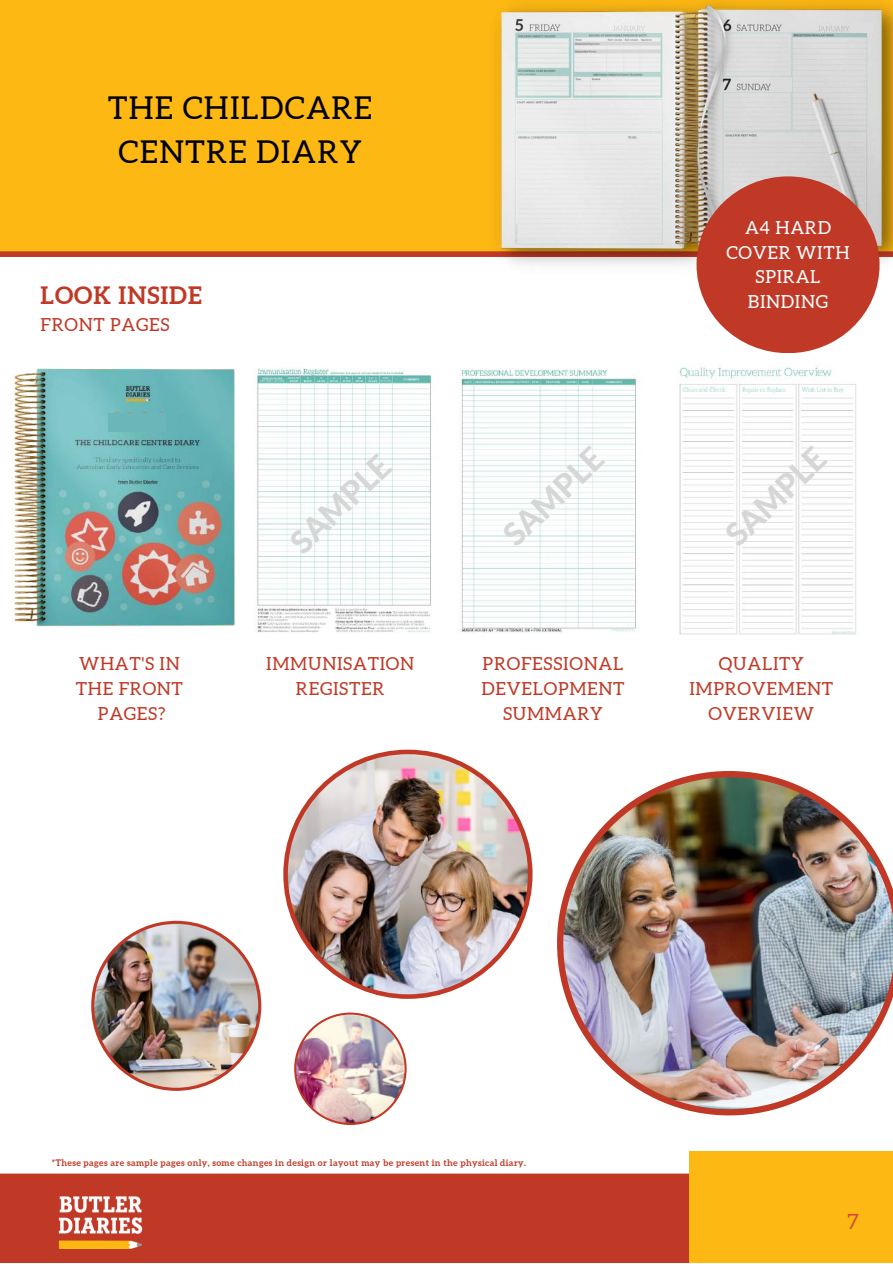
<style>
.page{position:relative;width:893px;height:1264px;background:#fff}
.page>*{position:absolute;margin:0;border:0;box-sizing:border-box;transform-origin:0 0}
.t1{font:800 31.8px "Lato";color:#d6d6d6}
.t2{font:31.5px/43.8px "Aleo";letter-spacing:.04em;color:#000;text-align:center}
.t3{font:700 24px "Aleo";letter-spacing:.04em;color:#c03926}
.t4{font:21px "Aleo";color:#d14b38}
.t5{font:18px/24.8px "Aleo";letter-spacing:.04em;color:#c03926;text-align:center}
.t6{font:18px/24.8px "Aleo";letter-spacing:.04em;color:#fff;text-align:center}
.t7{font:700 9px "Aleo";letter-spacing:.04em;color:#c03926}
</style>
<div class="page">
<div style="left:0;top:1173px;width:892px;height:6px;background:#c03926"></div>
<div style="left:0;top:1179px;width:892px;height:83px;background:#c03926"></div>
<img style="left:58px;top:1196px;width:84px;height:52px">
<div style="left:688px;top:1150px;width:204px;height:112px;background:#fdb813"></div>
<img style="left:254px;top:368px;width:383px;height:265px">
<img style="left:679px;top:366px;width:178px;height:269px">
<div style="left:0;top:0;width:892px;height:251px;background:#fdb813"></div>
<div style="left:0;top:251px;width:892px;height:6px;background:#c03926"></div>
<img style="left:557px;top:771px;width:335px;height:344px">
<img style="left:283px;top:749px;width:249px;height:249px">
<img style="left:91px;top:920px;width:170px;height:170px">
<img style="left:294px;top:1012px;width:112px;height:112px">
<img style="left:12px;top:368px;width:223px;height:259px">
<div style="left:108px;top:413px;width:58px;height:18px;background:#6ab6b8"></div>
<img style="left:411px;top:1px;width:481px;height:306px">
<div style="left:646px;top:22px;width:23px;height:11px;background:#efecec"></div>
<div style="left:849px;top:24px;width:24px;height:9px;background:#ddd"></div>
<div style="left:696px;top:176px;width:183px;height:177px;background:#c03926;border-radius:50%"></div>
<h2 class="t2" style="left:108px;top:85px;width:266px">THE CHILDCARE<br>CENTRE DIARY</h2>
<h3 class="t3" style="left:40px;top:281px;width:163px">LOOK INSIDE</h3>
<p class="t5" style="left:40px;top:312px;width:130px">FRONT PAGES</p>
<h1 class="t1" style="left:282px;top:533px;width:126px;rotate:-44deg">SAMPLE</h1>
<p class="t6" style="left:726px;top:215px;width:125px">A4 HARD<br>COVER WITH<br>SPIRAL<br>BINDING</p>
<h1 class="t1" style="left:494px;top:525px;width:126px;rotate:-44deg">SAMPLE</h1>
<h1 class="t1" style="left:717px;top:525px;width:126px;rotate:-44deg">SAMPLE</h1>
<p class="t5" style="left:76px;top:651px;width:109px">WHAT'S IN<br>THE FRONT<br>PAGES?</p>
<p class="t5" style="left:266px;top:651px;width:149px">IMMUNISATION<br>REGISTER</p>
<p class="t5" style="left:481px;top:651px;width:145px">PROFESSIONAL<br>DEVELOPMENT<br>SUMMARY</p>
<p class="t5" style="left:689px;top:651px;width:145px">QUALITY<br>IMPROVEMENT<br>OVERVIEW</p>
<p class="t7" style="left:52px;top:1157px;width:475px">*These pages are sample pages only, some changes in design or layout may be present in the physical diary.</p>
<p class="t4" style="left:847px;top:1209px;width:13px">7</p>
</div>
